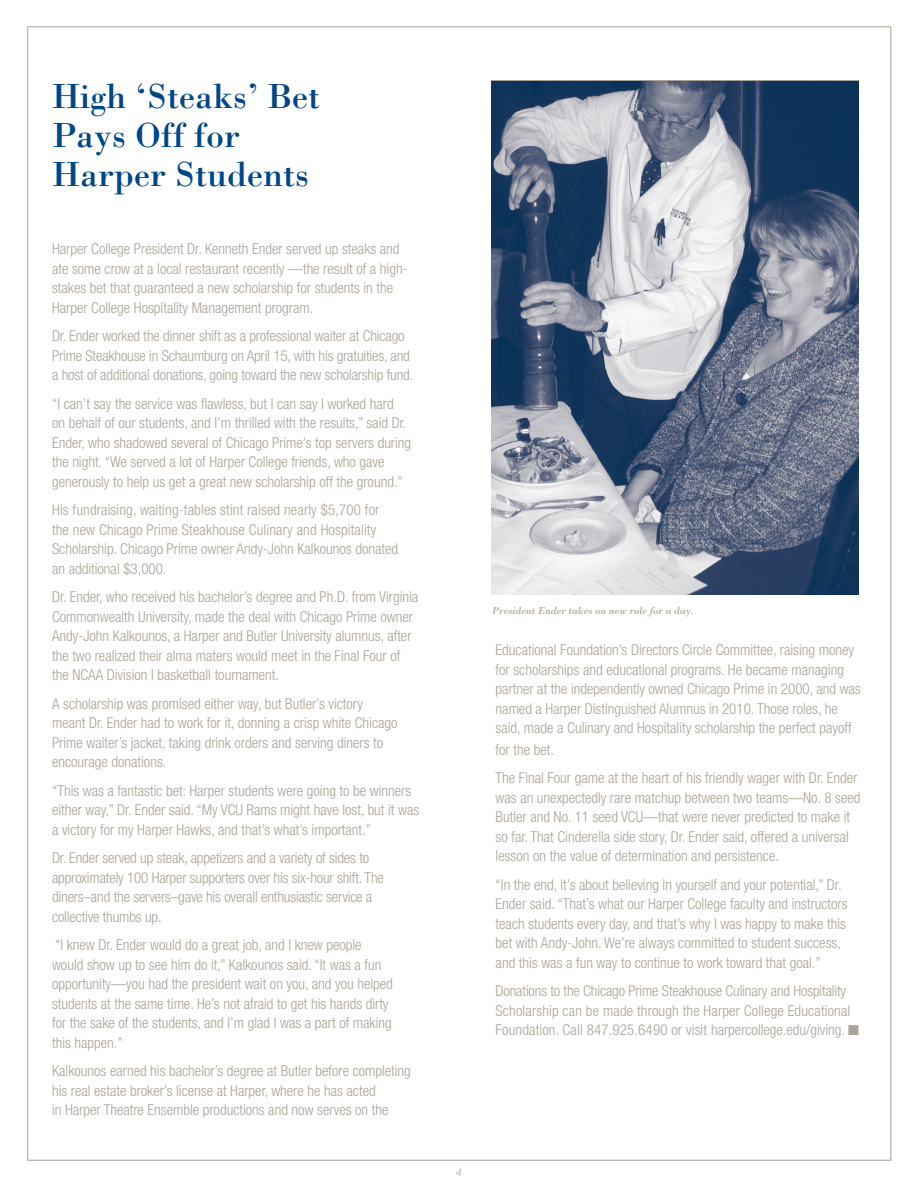
<style>
.page{position:relative;width:918px;height:1188px;background:#fff}
.page>*{position:absolute;margin:0;border:0;box-sizing:border-box;transform-origin:0 0}
.t1{font:36px/39px "Bodoni";color:#004689}
.t2{font:300 condensed 15px/19.5px "Helvetica Neue LT Std";color:#aaa397}
.t3{font:italic 10.5px "Bodoni";color:#aaa397}
.t4{font:italic 300 10.5px "Helvetica Neue LT Std";color:#aaa397}
</style>
<div class="page">
<img style="left:491px;top:81px;width:367px;height:513px">
<h1 class="t1" style="left:52px;top:76px;width:269px">High ‘Steaks’ Bet<br>Pays Off for<br>Harper Students</h1>
<p class="t2" style="left:52px;top:239px;width:357px">Harper College President Dr. Kenneth Ender served up steaks and ate some crow at a local restaurant recently —the result of a high&shy;stakes bet that guaranteed a new scholarship for students in the Harper College Hospitality Management program.</p>
<p class="t2" style="left:52px;top:326px;width:363px">Dr. Ender worked the dinner shift as a professional waiter at Chicago<br>Prime Steakhouse in Schaumburg on April 15, with his gratuities, and a host of additional donations, going toward the new scholarship fund.</p>
<p class="t2" style="left:52px;top:393px;width:361px">“I can’t say the service was flawless, but I can say I worked hard<br>on behalf of our students, and I’m thrilled with the results,” said Dr.<br>Ender, who shadowed several of Chicago Prime’s top servers during the night. “We served a lot of Harper College friends, who gave generously to help us get a great new scholarship off the ground.”</p>
<p class="t2" style="left:52px;top:500px;width:348px">His fundraising, waiting-tables stint raised nearly $5,700 for the new Chicago Prime Steakhouse Culinary and Hospitality Scholarship. Chicago Prime owner Andy-John Kalkounos donated an additional $3,000.</p>
<p class="t2" style="left:52px;top:587px;width:368px">Dr. Ender, who received his bachelor’s degree and Ph.D. from Virginia Commonwealth University, made the deal with Chicago Prime owner Andy-John Kalkounos, a Harper and Butler University alumnus, after the two realized their alma maters would meet in the Final Four of the NCAA Division I basketball tournament.</p>
<p class="t2" style="left:52px;top:693px;width:347px">A scholarship was promised either way, but Butler’s victory meant Dr. Ender had to work for it, donning a crisp white Chicago Prime waiter’s jacket, taking drink orders and serving diners to encourage donations.</p>
<p class="t2" style="left:52px;top:780px;width:369px">“This was a fantastic bet: Harper students were going to be winners either way,” Dr. Ender said. “My VCU Rams might have lost, but it was a victory for my Harper Hawks, and that’s what’s important.”</p>
<p class="t2" style="left:52px;top:848px;width:333px">Dr. Ender served up steak, appetizers and a variety of sides to approximately 100 Harper supporters over his six-hour shift. The diners–and the servers–gave his overall enthusiastic service a collective thumbs up.</p>
<p class="t2" style="left:52px;top:935px;width:342px">“I knew Dr. Ender would do a great job, and I knew people would show up to see him do it,” Kalkounos said. “It was a fun opportunity—you had the president wait on you, and you helped students at the same time. He’s not afraid to get his hands dirty for the sake of the students, and I’m glad I was a part of making this happen.”</p>
<p class="t2" style="left:52px;top:1061px;width:360px">Kalkounos earned his bachelor’s degree at Butler before completing his real estate broker’s license at Harper, where he has acted<br>in Harper Theatre Ensemble productions and now serves on the</p>
<p class="t3" style="left:492px;top:604px;width:203px">President Ender takes on new role for a day.</p>
<p class="t2" style="left:496px;top:640px;width:367px">Educational Foundation’s Directors Circle Committee, raising money for scholarships and educational programs. He became managing partner at the independently owned Chicago Prime in 2000, and was named a Harper Distinguished Alumnus in 2010. Those roles, he said, made a Culinary and Hospitality scholarship the perfect payoff</p>
<p class="t2" style="left:496px;top:735px;width:363px;line-height:28.5px">for the bet.<br>The Final Four game at the heart of his friendly wager with Dr. Ender</p>
<p class="t2" style="left:496px;top:788px;width:366px">was an unexpectedly rare matchup between two teams—No. 8 seed Butler and No. 11 seed VCU—that were never predicted to make it so far. That Cinderella side story, Dr. Ender said, offered a universal lesson on the value of determination and persistence.</p>
<p class="t2" style="left:496px;top:875px;width:353px">“In the end, it’s about believing in yourself and your potential,” Dr.<br>Ender said. “That’s what our Harper College faculty and instructors teach students every day, and that’s why I was happy to make this bet with Andy-John. We’re always committed to student success, and this was a fun way to continue to work toward that goal.”</p>
<p class="t2" style="left:496px;top:981px;width:365px">Donations to the Chicago Prime Steakhouse Culinary and Hospitality<br>Scholarship can be made through the Harper College Educational<br>Foundation. Call 847.925.6490 or visit harpercollege.edu/giving. ■</p>
<p class="t4" style="left:456px;top:1166px;width:7px">4</p>
</div>
